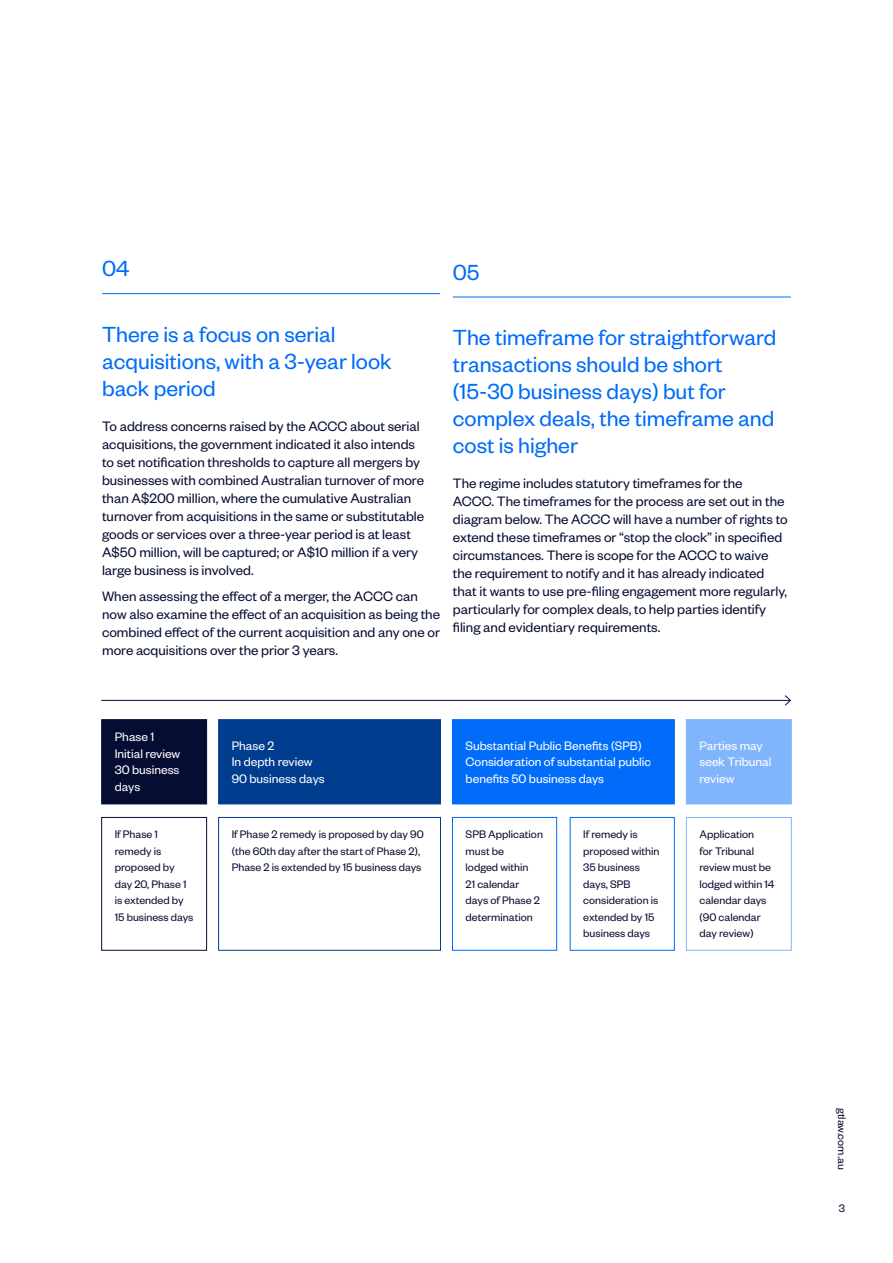
<style>
.page{position:relative;width:893px;height:1263px;background:#fff}
.page>*{position:absolute;margin:0;border:0;box-sizing:border-box;transform-origin:0 0}
.t1{font:24px/27px "Founders Grotesk";color:#006cf9}
.t2{font:15px/18px "Founders Grotesk";color:#060d32}
.t3{font:13.5px/16.5px "Founders Grotesk";color:#fff}
.t4{font:12px/16.5px "Founders Grotesk";color:#060d32}
</style>
<div class="page">
<hr style="left:102px;top:293px;width:338px;height:1px;background:#006cf9">
<hr style="left:453px;top:297px;width:338px;height:1px;background:#006cf9">
<hr style="left:101px;top:700px;width:689px;height:1px;background:#060d32">
<svg style="left:784px;top:695px;width:7px;height:11px"></svg>
<div style="left:101px;top:719px;width:106px;height:86px;background:#060d32"></div>
<svg style="left:101px;top:817px;width:106px;height:134px"></svg>
<div style="left:218px;top:719px;width:223px;height:86px;background:#003d8f"></div>
<svg style="left:218px;top:817px;width:223px;height:134px"></svg>
<div style="left:452px;top:719px;width:223px;height:86px;background:#006cf9"></div>
<svg style="left:452px;top:817px;width:105px;height:134px"></svg>
<svg style="left:569px;top:817px;width:106px;height:134px"></svg>
<div style="left:686px;top:719px;width:106px;height:86px;background:#80b5fc"></div>
<svg style="left:686px;top:817px;width:106px;height:134px"></svg>
<h1 class="t1" style="left:102px;top:254px;width:29px">04</h1>
<h1 class="t1" style="left:453px;top:257px;width:28px">05</h1>
<h1 class="t1" style="left:102px;top:319px;width:291px">There is a focus on serial acquisitions, with a 3-year look back period</h1>
<p class="t2" style="left:102px;top:416px;width:324px">To address concerns raised by the ACCC about serial acquisitions, the government indicated it also intends to set notification thresholds to capture all mergers by businesses with combined Australian turnover of more than A$200 million, where the cumulative Australian turnover from acquisitions in the same or substitutable goods or services over a three-year period is at least A$50 million, will be captured; or A$10 million if a very large business is involved.</p>
<p class="t2" style="left:102px;top:586px;width:339px">When assessing the effect of a merger, the ACCC can now also examine the effect of an acquisition as being the combined effect of the current acquisition and any one or more acquisitions over the prior 3 years.</p>
<h1 class="t1" style="left:453px;top:322px;width:325px">The timeframe for straightforward transactions should be short (15‑30 business days) but for complex deals, the timeframe and cost is higher</h1>
<p class="t2" style="left:453px;top:473px;width:336px">The regime includes statutory timeframes for the<br>ACCC. The timeframes for the process are set out in the diagram below. The ACCC will have a number of rights to extend these timeframes or “stop the clock” in specified circumstances. There is scope for the ACCC to waive the requirement to notify and it has already indicated that it wants to use pre-filing engagement more regularly, particularly for complex deals, to help parties identify filing and evidentiary requirements.</p>
<p class="t3" style="left:115px;top:728px;width:67px">Phase 1<br>Initial review<br>30 business days</p>
<p class="t4" style="left:115px;top:825px;width:80px">If Phase 1 remedy is proposed by day 20, Phase 1 is extended by<br>15 business days</p>
<p class="t3" style="left:232px;top:736px;width:94px">Phase 2<br>In depth review<br>90 business days</p>
<p class="t4" style="left:232px;top:825px;width:193px">If Phase 2 remedy is proposed by day 90 (the 60th day after the start of Phase 2),<br>Phase 2 is extended by 15 business days</p>
<p class="t3" style="left:466px;top:736px;width:187px">Substantial Public Benefits (SPB)<br>Consideration of substantial public benefits 50 business days</p>
<p class="t4" style="left:466px;top:825px;width:79px">SPB Application must be<br>lodged within<br>21 calendar days of Phase 2 determination</p>
<p class="t4" style="left:583px;top:825px;width:78px">If remedy is proposed within<br>35 business days, SPB consideration is extended by 15 business days</p>
<p class="t3" style="left:699px;top:736px;width:73px">Parties may seek Tribunal review</p>
<p class="t4" style="left:699px;top:825px;width:76px">Application<br>for Tribunal review must be lodged within 14 calendar days (90 calendar day review)</p>
<p class="t4" style="left:851px;top:1108px;width:63px;rotate:90deg">gtlaw.com.au</p>
<p class="t4" style="left:839px;top:1199px;width:8px">3</p>
</div>
